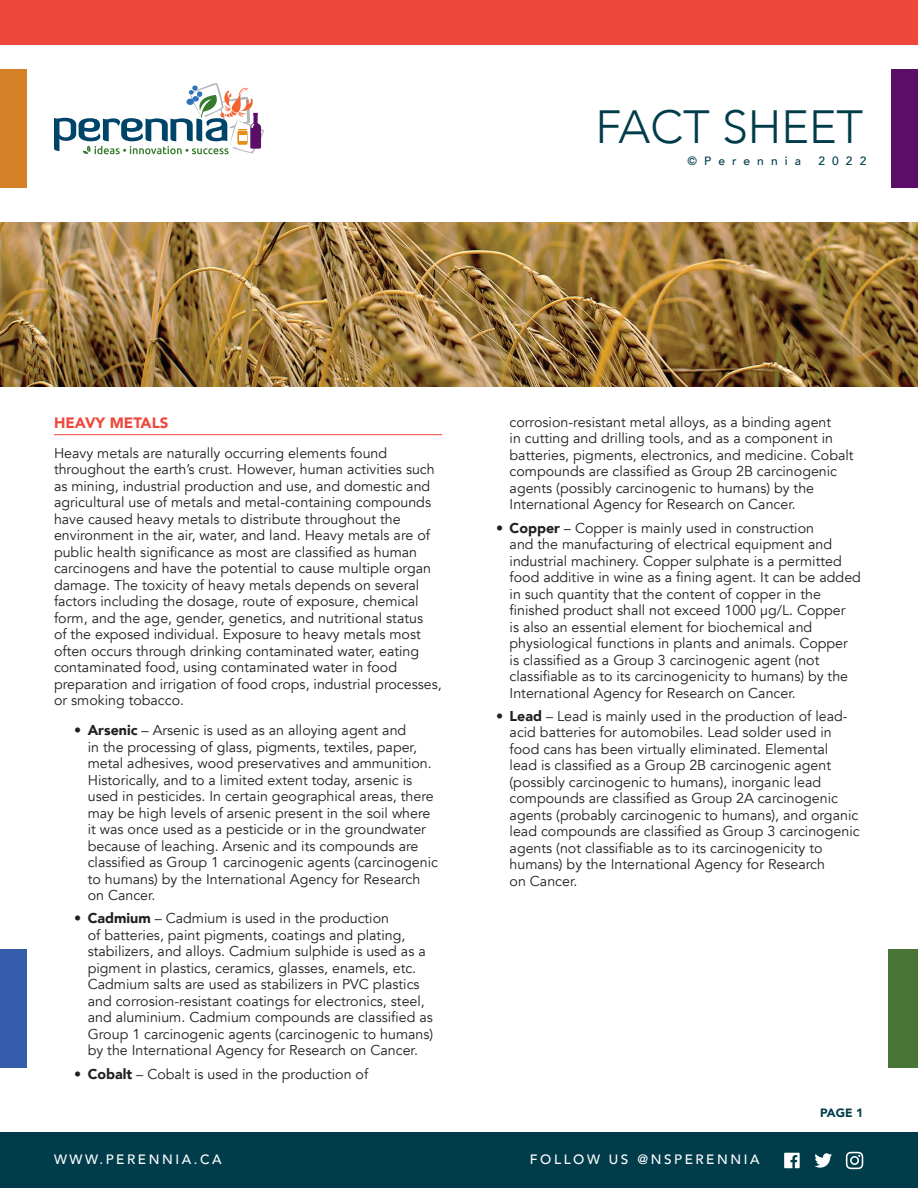
<style>
.page{position:relative;width:918px;height:1188px;background:#fff}
.page>*{position:absolute;margin:0;border:0;box-sizing:border-box;transform-origin:0 0}
.t1{font:300 46.5px "Avenir";color:#013c4b}
.t2{font:900 15px "Avenir";color:#ef473c}
.t3{font:14.25px/16.5px "Avenir";color:#231f20}
.t4{font:500 13.5px "Avenir";letter-spacing:.19em;color:#fff}
.t5{font:500 12px "Avenir";letter-spacing:.59em;color:#013c4b}
.t6{font:900 12px "Avenir";color:#013c4b}
.s1{font-weight:900}
</style>
<div class="page">
<div style="left:0;top:0;width:918px;height:44px;background:#ef473c"></div>
<svg style="left:54px;top:83px;width:210px;height:71px"></svg>
<div style="left:239px;top:135px;width:7px;height:6px;background:#fff"></div>
<div style="left:0;top:1133px;width:918px;height:55px;background:#013c4b"></div>
<div style="left:0;top:69px;width:27px;height:118px;background:#d38027"></div>
<div style="left:0;top:949px;width:27px;height:119px;background:#365dab"></div>
<div style="left:891px;top:69px;width:27px;height:118px;background:#5c0d67"></div>
<svg style="left:784px;top:1153px;width:16px;height:15px"></svg>
<svg style="left:814px;top:1153px;width:18px;height:15px"></svg>
<svg style="left:846px;top:1152px;width:17px;height:17px"></svg>
<div style="left:889px;top:949px;width:29px;height:119px;background:#487536"></div>
<hr style="left:54px;top:434px;width:388px;height:1px;background:#ef473c">
<img style="left:0;top:222px;width:918px;height:165px">
<h1 class="t1" style="left:595px;top:100px;width:269px">FACT SHEET</h1>
<p class="t5" style="left:688px;top:150px;width:115px">©Perennia</p>
<p class="t5" style="left:818px;top:150px;width:49px">2022</p>
<p class="t2" style="left:54px;top:409px;width:116px">HEAVY METALS</p>
<p class="t3" style="left:54px;top:445px;width:389px">Heavy metals are naturally occurring elements found throughout the earth’s crust. However, human activities such as mining, industrial production and use, and domestic and agricultural use of metals and metal-containing compounds have caused heavy metals to distribute throughout the environment in the air, water, and land. Heavy metals are of public health significance as most are classified as human carcinogens and have the potential to cause multiple organ damage. The toxicity of heavy metals depends on several factors including the dosage, route of exposure, chemical form, and the age, gender, genetics, and nutritional status<br>of the exposed individual. Exposure to heavy metals most often occurs through drinking contaminated water, eating contaminated food, using contaminated water in food preparation and irrigation of food crops, industrial processes, or smoking tobacco.</p>
<p class="t3" style="left:88px;top:722px;width:352px;text-indent:-13px"><span class="s1">• Arsenic</span> – Arsenic is used as an alloying agent and<br>in the processing of glass, pigments, textiles, paper, metal adhesives, wood preservatives and ammunition.<br>Historically, and to a limited extent today, arsenic is used in pesticides. In certain geographical areas, there may be high levels of arsenic present in the soil where it was once used as a pesticide or in the groundwater because of leaching. Arsenic and its compounds are classified as Group 1 carcinogenic agents (carcinogenic to humans) by the International Agency for Research on Cancer.</p>
<p class="t3" style="left:88px;top:910px;width:347px;text-indent:-13px"><span class="s1">• Cadmium</span> – Cadmium is used in the production<br>of batteries, paint pigments, coatings and plating, stabilizers, and alloys. Cadmium sulphide is used as a pigment in plastics, ceramics, glasses, enamels, etc.<br>Cadmium salts are used as stabilizers in PVC plastics and corrosion-resistant coatings for electronics, steel, and aluminium. Cadmium compounds are classified as Group 1 carcinogenic agents (carcinogenic to humans) by the International Agency for Research on Cancer.</p>
<p class="t3" style="left:74px;top:1066px;width:295px"><span class="s1">• Cobalt</span> – Cobalt is used in the production of</p>
<p class="t4" style="left:54px;top:1147px;width:169px">WWW.PERENNIA.CA</p>
<p class="t3" style="left:510px;top:414px;width:346px">corrosion-resistant metal alloys, as a binding agent<br>in cutting and drilling tools, and as a component in batteries, pigments, electronics, and medicine. Cobalt compounds are classified as Group 2B carcinogenic agents (possibly carcinogenic to humans) by the International Agency for Research on Cancer.</p>
<p class="t3" style="left:510px;top:520px;width:353px;text-indent:-13px"><span class="s1">• Copper</span> – Copper is mainly used in construction<br>and the manufacturing of electrical equipment and industrial machinery. Copper sulphate is a permitted food additive in wine as a fining agent. It can be added in such quantity that the content of copper in the finished product shall not exceed 1000 µg/L. Copper<br>is also an essential element for biochemical and physiological functions in plants and animals. Copper is classified as a Group 3 carcinogenic agent (not classifiable as to its carcinogenicity to humans) by the International Agency for Research on Cancer.</p>
<p class="t3" style="left:510px;top:708px;width:352px;text-indent:-13px"><span class="s1">• Lead</span> – Lead is mainly used in the production of lead&shy;acid batteries for automobiles. Lead solder used in food cans has been virtually eliminated. Elemental<br>lead is classified as a Group 2B carcinogenic agent (possibly carcinogenic to humans), inorganic lead compounds are classified as Group 2A carcinogenic agents (probably carcinogenic to humans), and organic lead compounds are classified as Group 3 carcinogenic agents (not classifiable as to its carcinogenicity to humans) by the International Agency for Research<br>on Cancer.</p>
<p class="t4" style="left:530px;top:1147px;width:231px">FOLLOW US @NSPERENNIA</p>
<p class="t6" style="left:820px;top:1102px;width:45px">PAGE 1</p>
</div>
